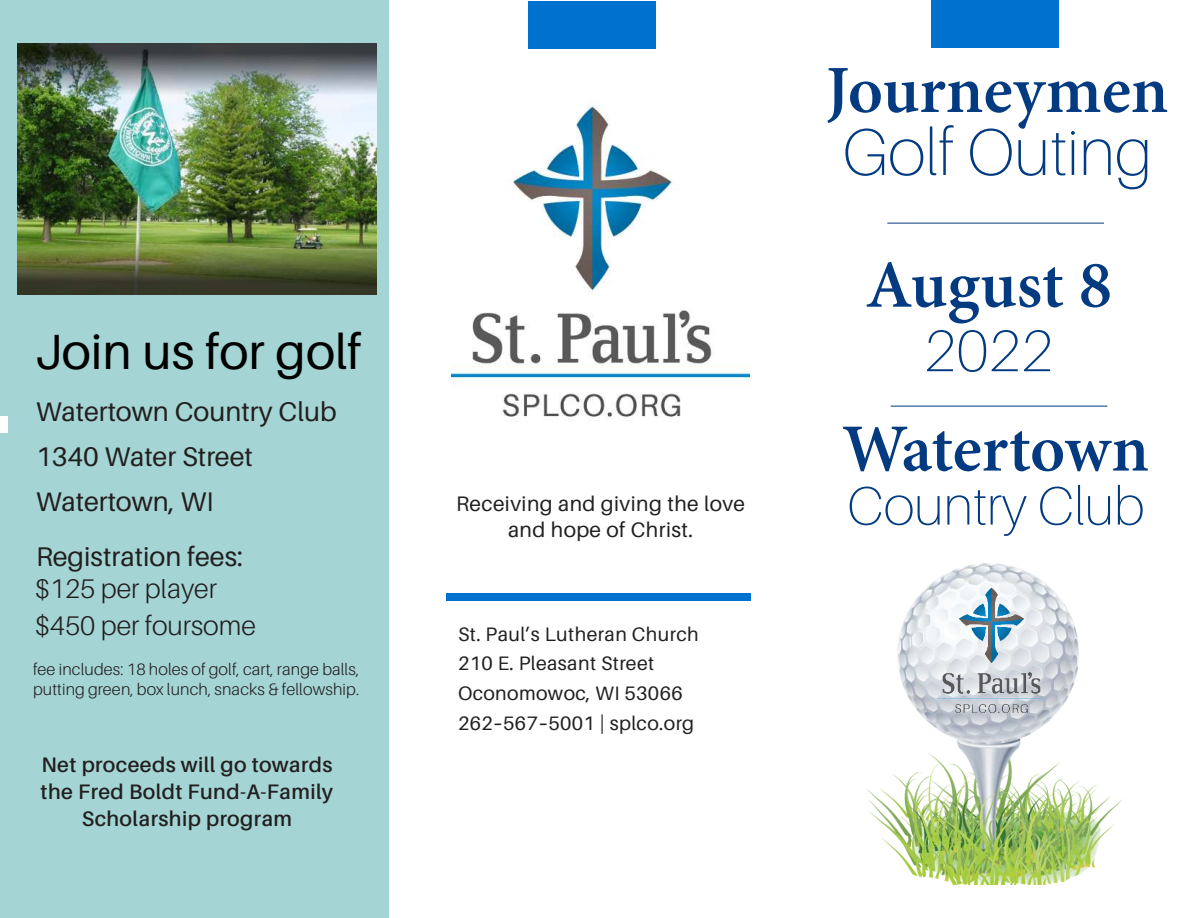
<style>
.page{position:relative;width:1188px;height:918px;background:#fff}
.page>*{position:absolute;margin:0;border:0;box-sizing:border-box;transform-origin:0 0}
.t1{font:600 67.5px "Minion Pro";color:#033a80}
.t2{font:100 66px "Aileron";color:#033a80}
.t3{font:100 58.5px "Aileron";color:#033a80}
.t4{font:100 54px "Aileron";color:#033a80}
.t5{font:49.5px "Aileron";color:#000}
.t6{font:27px/45.2px "Aileron";color:#221f1f}
.t7{font:300 27px/36.8px "Aileron";color:#221f1f}
.t8{font:600 21px/27px "Aileron";letter-spacing:.02em;color:#221f1f;text-align:center}
.t9{font:21px/25.2px "Aileron";letter-spacing:.02em;color:#221f1f;text-align:center}
.t10{font:19.5px/29.7px "Aileron";letter-spacing:.02em;color:#221f1f}
.t11{font:300 16.5px/19.8px "Aileron";letter-spacing:.01em;color:#221f1f}
.s1{font-weight:700}
</style>
<div class="page">
<div style="left:0;top:0;width:388px;height:918px;background:#a5d4d4"></div>
<div style="left:446px;top:594px;width:305px;height:7px;background:#0071ce"></div>
<div style="left:0;top:417px;width:8px;height:16px;background:#fff"></div>
<div style="left:528px;top:1px;width:127px;height:48px;background:#0071ce"></div>
<div style="left:931px;top:0;width:127px;height:48px;background:#0071ce"></div>
<img style="left:867px;top:564px;width:255px;height:321px">
<hr style="left:887px;top:223px;width:217px;height:1px;background:#033a80">
<hr style="left:891px;top:406px;width:216px;height:1px;background:#033a80">
<img style="left:451px;top:105px;width:298px;height:314px">
<img style="left:17px;top:44px;width:360px;height:250px">
<svg style="left:903px;top:571px;width:167px;height:169px;background:#cfd5db"></svg>
<img style="left:922px;top:579px;width:139px;height:152px">
<h3 class="t5" style="left:35px;top:330px;width:328px">Join us for golf</h3>
<h3 class="t6" style="left:36px;top:390px;width:302px">Watertown Country Club<br>1340 Water Street<br>Watertown, WI</h3>
<h3 class="t6" style="left:36px;top:535px;width:209px">Registration fees:</h3>
<h3 class="t7" style="left:35px;top:572px;width:223px">$125 per player $450 per foursome</h3>
<p class="t11" style="left:33px;top:660px;width:328px">fee includes: 18 holes of golf, cart, range balls, putting green, box lunch, snacks &amp; fellowship.</p>
<p class="t8" style="left:41px;top:753px;width:294px">Net proceeds will go towards the Fred Boldt Fund-A-Family<br>Scholarship program</p>
<p class="t9" style="left:456px;top:493px;width:291px">Receiving and giving the love and hope of Christ.</p>
<p class="t10" style="left:458px;top:620px;width:242px">St. Paul’s Lutheran Church<br>210 E. Pleasant Street<br>Oconomowoc, WI 53066<br>262<span class="s1">–</span>567<span class="s1">–</span>5001 | splco.org</p>
<h1 class="t1" style="left:826px;top:65px;width:344px">Journeymen</h1>
<h2 class="t2" style="left:842px;top:125px;width:312px">Golf Outing</h2>
<h1 class="t1" style="left:865px;top:259px;width:248px">August 8</h1>
<h3 class="t3" style="left:924px;top:327px;width:130px">2022</h3>
<h1 class="t1" style="left:842px;top:423px;width:308px">Watertown</h1>
<h3 class="t4" style="left:847px;top:484px;width:299px">Country Club</h3>
</div>
